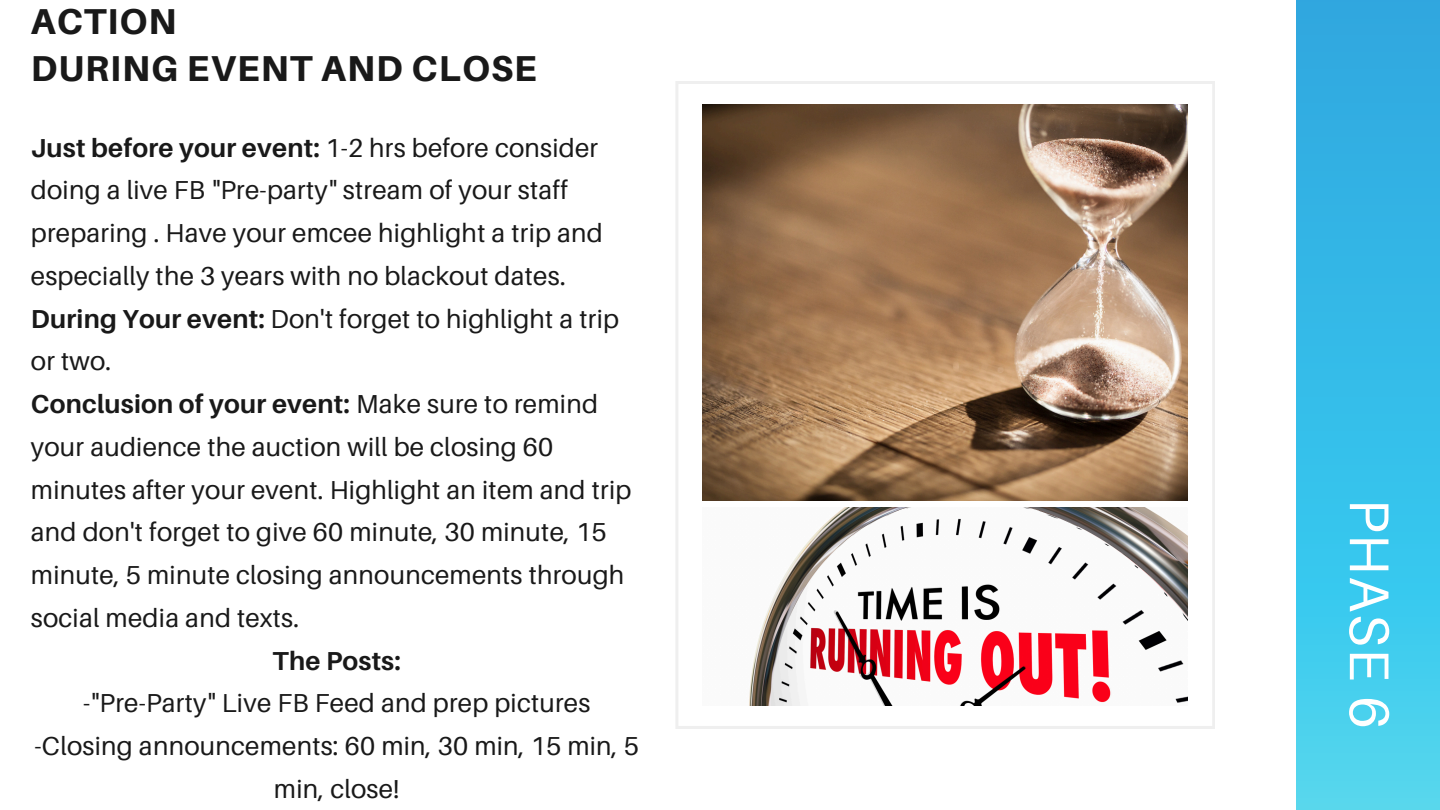
<style>
.page{position:relative;width:1440px;height:810px;background:#fff}
.page>*{position:absolute;margin:0;border:0;box-sizing:border-box;transform-origin:0 0}
.t1{font:56px "Aileron";letter-spacing:.03em;color:#fff}
.t2{font:800 36px/46.5px "Aileron";letter-spacing:.03em;color:#191919}
.t3{font:26px/42.8px "Aileron";letter-spacing:.01em;color:#191919}
.t4{font:700 26px "Aileron";letter-spacing:.01em;color:#191919}
.s1{font-weight:700}
</style>
<div class="page">
<div style="left:1297px;top:0;width:143px;height:810px;background:linear-gradient(to bottom,#2aa6e0,#48d6f1)"></div>
<svg style="left:676px;top:81px;width:539px;height:648px"></svg>
<img style="left:703px;top:104px;width:484px;height:396px">
<img style="left:703px;top:508px;width:484px;height:198px">
<h2 class="t2" style="left:31px;top:-3px;width:507px">ACTION<br>DURING EVENT AND CLOSE</h2>
<p class="t3" style="left:31px;top:126px;width:574px"><span class="s1">Just before your event:</span> 1-2 hrs before consider doing a live FB "Pre-party" stream of your staff preparing . Have your emcee highlight a trip and especially the 3 years with no blackout dates.</p>
<p class="t3" style="left:31px;top:297px;width:590px"><span class="s1">During Your event:</span> Don't forget to highlight a trip or two.</p>
<p class="t3" style="left:31px;top:382px;width:602px"><span class="s1">Conclusion of your event:</span> Make sure to remind your audience the auction will be closing 60 minutes after your event. Highlight an item and trip and don't forget to give 60 minute, 30 minute, 15 minute, 5 minute closing announcements through social media and texts.</p>
<p class="t4" style="left:273px;top:644px;width:130px">The Posts:</p>
<p class="t3" style="left:83px;top:681px;width:509px">-"Pre-Party" Live FB Feed and prep pictures</p>
<p class="t3" style="left:35px;top:724px;width:606px;text-align:center">-Closing announcements: 60 min, 30 min, 15 min, 5 min, close!</p>
<p class="t1" style="left:1404px;top:499px;width:232px;rotate:90deg">PHASE 6</p>
</div>
